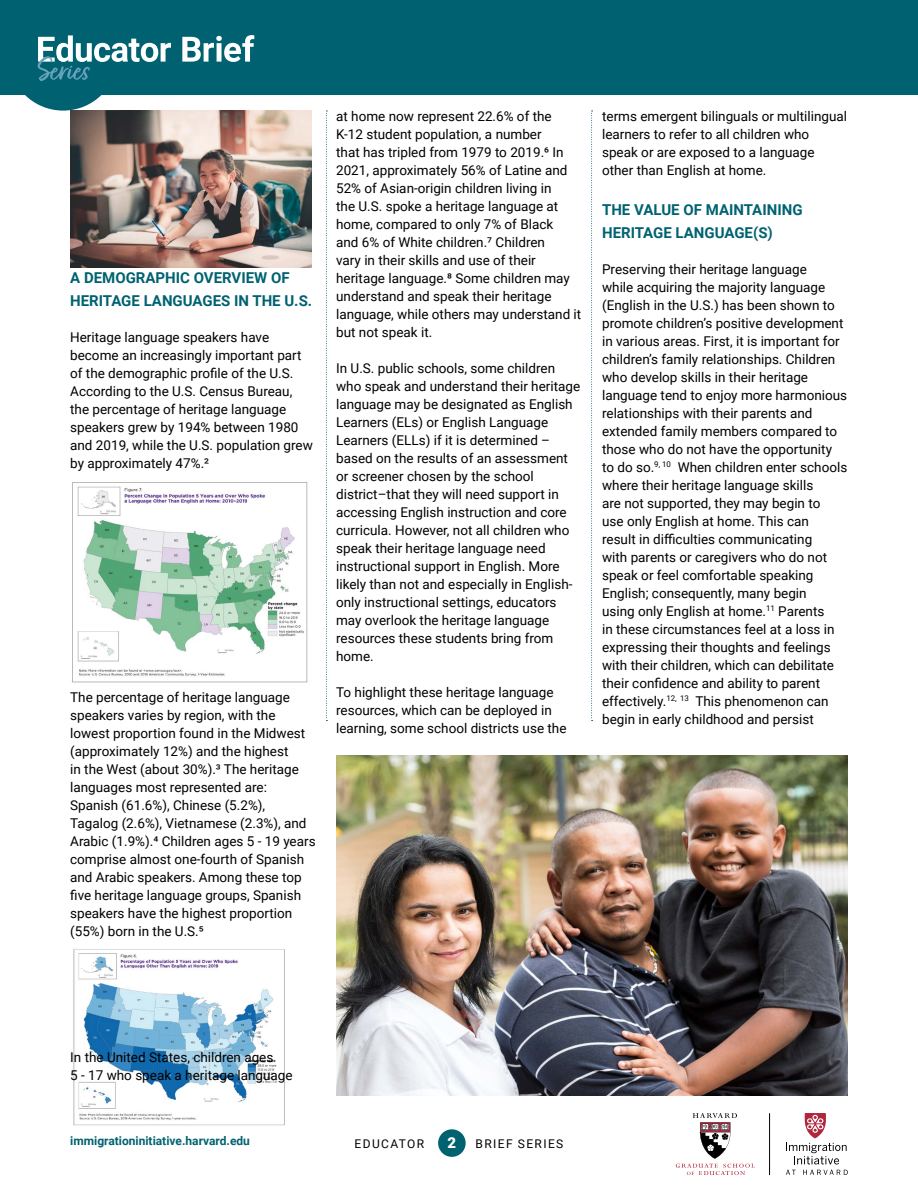
<style>
.page{position:relative;width:918px;height:1188px;background:#fff}
.page>*{position:absolute;margin:0;border:0;box-sizing:border-box;transform-origin:0 0}
.t1{font:700 15px/22.5px "Roboto";color:#006271}
.t2{font:900 15px "Roboto";color:#fff}
.t3{font:13.5px/18px "Roboto";color:#000}
.t4{font:700 12px "Roboto";color:#006271}
.t5{font:12px "Roboto";letter-spacing:.115em;color:#000}
</style>
<div class="page">
<div style="left:438px;top:1129px;width:28px;height:28px;background:#006271;border-radius:50%"></div>
<svg style="left:786px;top:1170px;width:10px;height:5px"></svg>
<svg style="left:803px;top:1170px;width:45px;height:5px"></svg>
<svg style="left:786px;top:1113px;width:61px;height:51px"></svg>
<svg style="left:676px;top:1113px;width:79px;height:62px"></svg>
<hr style="left:769px;top:1113px;width:1px;height:62px;background:#000">
<div style="left:9px;top:1px;width:109px;height:110px;background:#006271;border-radius:50%"></div>
<div style="left:0;top:0;width:918px;height:94px;background:#006271"></div>
<svg style="left:326px;top:111px;width:1px;height:610px"></svg>
<svg style="left:591px;top:111px;width:2px;height:610px"></svg>
<svg style="left:38px;top:35px;width:216px;height:46px"></svg>
<img style="left:70px;top:111px;width:241px;height:157px">
<img style="left:336px;top:756px;width:512px;height:340px">
<img style="left:72px;top:482px;width:236px;height:201px">
<img style="left:73px;top:949px;width:212px;height:177px">
<p class="t1" style="left:70px;top:266px;width:244px">A DEMOGRAPHIC OVERVIEW OF<br>HERITAGE LANGUAGES IN THE U.S.</p>
<p class="t3" style="left:70px;top:328px;width:244px">Heritage language speakers have become an increasingly important part of the demographic profile of the U.S.<br>According to the U.S. Census Bureau, the percentage of heritage language speakers grew by 194% between 1980 and 2019, while the U.S. population grew by approximately 47%.²</p>
<p class="t3" style="left:70px;top:688px;width:247px">The percentage of heritage language speakers varies by region, with the lowest proportion found in the Midwest (approximately 12%) and the highest<br>in the West (about 30%).3 The heritage languages most represented are:<br>Spanish (61.6%), Chinese (5.2%), Tagalog (2.6%), Vietnamese (2.3%), and Arabic (1.9%).4 Children ages 5 - 19 years comprise almost one-fourth of Spanish and Arabic speakers. Among these top five heritage language groups, Spanish speakers have the highest proportion (55%) born in the U.S.5</p>
<p class="t3" style="left:336px;top:106px;width:247px">at home now represent 22.6% of the K-12 student population, a number<br>that has tripled from 1979 to 2019.6 In 2021, approximately 56% of Latine and 52% of Asian-origin children living in<br>the U.S. spoke a heritage language at home, compared to only 7% of Black<br>and 6% of White children.7 Children<br>vary in their skills and use of their heritage language.8 Some children may understand and speak their heritage language, while others may understand it but not speak it.</p>
<p class="t3" style="left:336px;top:358px;width:246px">In U.S. public schools, some children who speak and understand their heritage language may be designated as English Learners (ELs) or English Language Learners (ELLs) if it is determined – based on the results of an assessment or screener chosen by the school district–that they will need support in accessing English instruction and core curricula. However, not all children who speak their heritage language need instructional support in English. More likely than not and especially in English&shy;only instructional settings, educators may overlook the heritage language resources these students bring from home.</p>
<p class="t3" style="left:336px;top:682px;width:232px">To highlight these heritage language resources, which can be deployed in learning, some school districts use the</p>
<p class="t3" style="left:602px;top:106px;width:247px">terms emergent bilinguals or multilingual learners to refer to all children who speak or are exposed to a language other than English at home.</p>
<p class="t1" style="left:602px;top:198px;width:202px">THE VALUE OF MAINTAINING<br>HERITAGE LANGUAGE(S)</p>
<p class="t3" style="left:602px;top:259px;width:247px">Preserving their heritage language<br>while acquiring the majority language (English in the U.S.) has been shown to promote children’s positive development in various areas. First, it is important for children’s family relationships. Children who develop skills in their heritage language tend to enjoy more harmonious relationships with their parents and extended family members compared to those who do not have the opportunity to do so.<sup>9,</sup> <sup>10</sup> When children enter schools where their heritage language skills<br>are not supported, they may begin to<br>use only English at home. This can<br>result in difficulties communicating<br>with parents or caregivers who do not speak or feel comfortable speaking English; consequently, many begin<br>using only English at home.<sup>11</sup> Parents<br>in these circumstances feel at a loss in expressing their thoughts and feelings with their children, which can debilitate their confidence and ability to parent effectively.<sup>12,</sup> <sup>13</sup> This phenomenon can begin in early childhood and persist</p>
<p class="t3" style="left:70px;top:1048px;width:224px">In the United States, children ages<br>5 - 17 who speak a heritage language</p>
<p class="t4" style="left:70px;top:1133px;width:181px">immigrationinitiative.harvard.edu</p>
<p class="t5" style="left:355px;top:1135px;width:71px">EDUCATOR</p>
<p class="t2" style="left:447px;top:1132px;width:10px">2</p>
<p class="t5" style="left:476px;top:1135px;width:89px">BRIEF SERIES</p>
</div>
